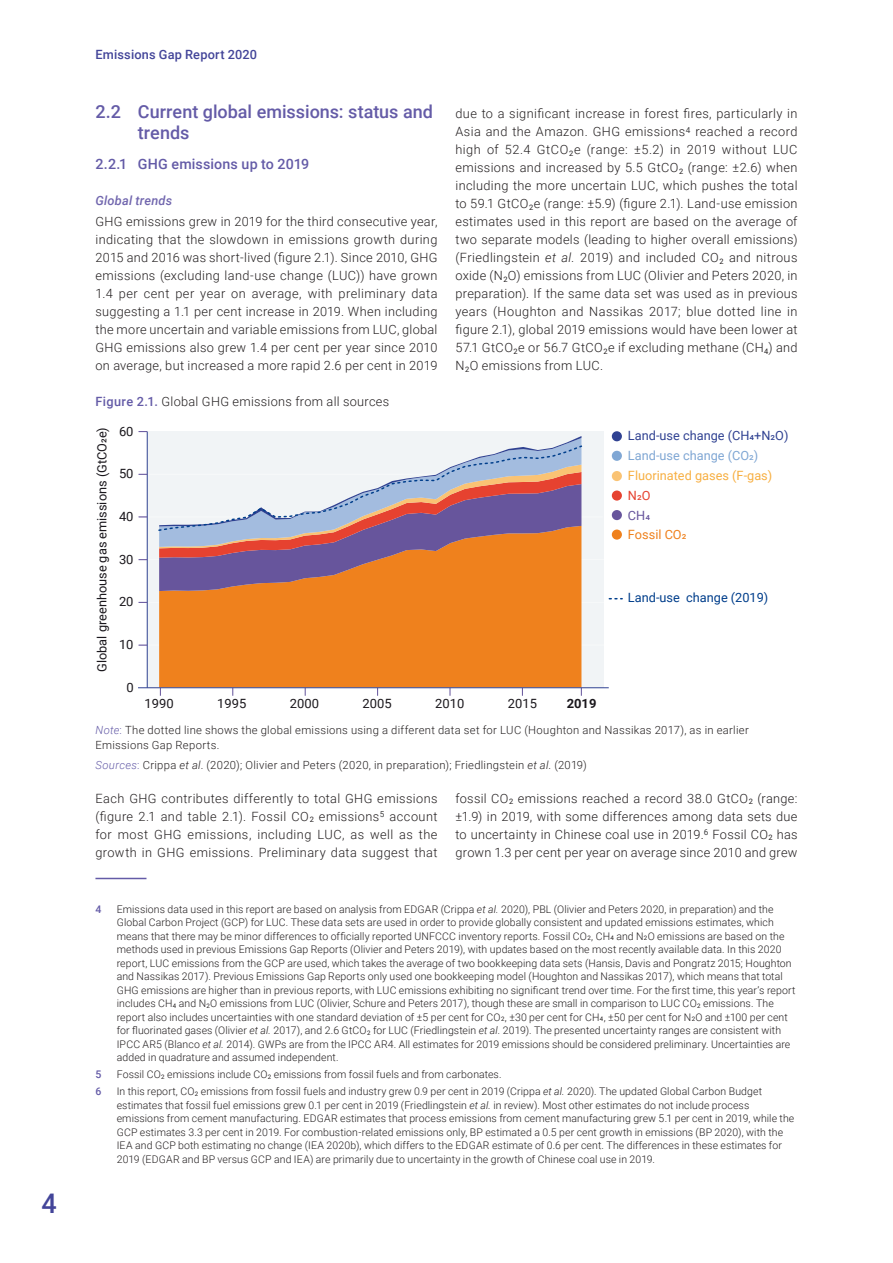
<style>
.page{position:relative;width:893px;height:1263px;background:#fff}
.page>*{position:absolute;margin:0;border:0;box-sizing:border-box;transform-origin:0 0}
.t1{font:500 27px "Roboto";color:#434599}
.H2_Section_Title{font:500 18px/21px "Roboto";color:#645ba7}
.H4_Texttitle{font:500 14.25px "Roboto";letter-spacing:.01em;color:#645ba7}
.P1_Paragarph{font:300 12.75px/18px "Roboto";letter-spacing:.025em;color:#231f20;text-align:justify}
.t2{font:12.75px "Roboto";color:#1a171c}
.I1_Figure{font:300 12.75px "Roboto";letter-spacing:.02em;color:#231f20}
.t3{font:12.75px "Roboto";color:#304292}
.t4{font:12.75px "Roboto";color:#f7af42}
.t5{font:500 12.75px "Roboto";letter-spacing:.015em;color:#434599}
.t6{font:12.75px "Roboto";color:#003e8b}
.t7{font:12.75px "Roboto";color:#80a7d4}
.H6__Subtexttitle_Ind{font:italic 500 12.75px "Roboto";letter-spacing:.015em;color:#7166ae}
.t8{font:12.75px "Roboto";color:#ef811d}
.t9{font:700 12.75px "Roboto";color:#1a171c}
.t10{font:12.75px "Roboto";color:#e64230}
.t11{font:12.75px "Roboto";color:#67559c}
.Note{font:300 11.25px/15px "Roboto";letter-spacing:.025em;color:#231f20}
.F2_Footnote_no_line{font:300 10.5px/13.5px "Roboto";letter-spacing:.01em;color:#231f20}
.F2_Footnote_no_line-2{font:500 10.5px "Roboto";color:#645ba7}
.s1{font-weight:500;color:#645ba7}
.s2{font-style:italic}
.s3{font-style:italic;color:#645ba7}
.s4{color:#645ba7}
.s5{font-weight:400;font-size:6.15px}
</style>
<div class="page">
<hr style="left:95px;top:878px;width:51px;height:1px;background:#645ba7">
<div style="left:147px;top:431px;width:456px;height:256px;background:#f1f4f6"></div>
<hr style="left:135px;top:474px;width:432px;height:1px;background:#fff">
<hr style="left:135px;top:517px;width:468px;height:1px;background:#fff">
<hr style="left:148px;top:559px;width:457px;height:1px;background:#fff">
<hr style="left:148px;top:602px;width:457px;height:1px;background:#fff">
<hr style="left:148px;top:645px;width:457px;height:1px;background:#fff">
<hr style="left:147px;top:432px;width:1px;height:256px;background:#304292">
<div style="left:159px;top:591px;width:422px;height:96px;background:#ef811d"></div>
<svg style="left:159px;top:558px;width:422px;height:33px;background:#bd714c"></svg>
<div style="left:612px;top:431px;width:10px;height:10px;background:#304292;border-radius:50%"></div>
<div style="left:612px;top:451px;width:10px;height:10px;background:#80a7d4;border-radius:50%"></div>
<div style="left:612px;top:471px;width:10px;height:10px;background:#fac374;border-radius:50%"></div>
<div style="left:612px;top:490px;width:10px;height:11px;background:#e64230;border-radius:50%"></div>
<div style="left:612px;top:510px;width:10px;height:10px;background:#67559c;border-radius:50%"></div>
<div style="left:612px;top:529px;width:10px;height:11px;background:#ef811d;border-radius:50%"></div>
<hr style="left:138px;top:687px;width:471px;height:1px;background:#304292">
<svg style="left:157px;top:436px;width:426px;height:122px"></svg>
<h1 class="t1" style="left:41px;top:1184px;width:17px">4</h1>
<p class="t5" style="left:95px;top:46px;width:163px">Emissions Gap Report 2020</p>
<p class="H2_Section_Title" style="left:138px;top:101px;width:297px;text-indent:-43px">2.2 Current global emissions: status and trends</p>
<p class="H4_Texttitle" style="left:95px;top:154px;width:215px">2.2.1 GHG emissions up to 2019</p>
<p class="H6__Subtexttitle_Ind" style="left:95px;top:192px;width:78px">Global trends</p>
<p class="P1_Paragarph" style="left:95px;top:212px;width:344px">GHG emissions grew in 2019 for the third consecutive year, indicating that the slowdown in emissions growth during 2015 and 2016 was short-lived (figure 2.1). Since 2010, GHG emissions (excluding land-use change (LUC)) have grown 1.4 per cent per year on average, with preliminary data suggesting a 1.1 per cent increase in 2019. When including the more uncertain and variable emissions from LUC, global GHG emissions also grew 1.4 per cent per year since 2010 on average, but increased a more rapid 2.6 per cent in 2019</p>
<p class="I1_Figure" style="left:95px;top:393px;width:295px"><span class="s1">Figure 2.1.</span> Global GHG emissions from all sources</p>
<p class="t2" style="left:93px;top:672px;width:246px;rotate:-90deg">Global greenhouse gas emissions (GtCO2e)</p>
<p class="t2" style="left:119px;top:422px;width:16px">60</p>
<p class="t2" style="left:119px;top:465px;width:16px">50</p>
<p class="t2" style="left:119px;top:507px;width:16px">40</p>
<p class="t2" style="left:119px;top:550px;width:16px">30</p>
<p class="t2" style="left:119px;top:593px;width:16px">20</p>
<p class="t2" style="left:119px;top:635px;width:16px">10</p>
<p class="t2" style="left:126px;top:678px;width:9px">0</p>
<p class="P1_Paragarph" style="left:455px;top:104px;width:344px">due to a significant increase in forest fires, particularly in Asia and the Amazon. GHG emissions<sup>4</sup> reached a record high of 52.4 GtCO<sub>2</sub>e (range: ±5.2) in 2019 without LUC emissions and increased by 5.5 GtCO<sub>2</sub> (range: ±2.6) when including the more uncertain LUC, which pushes the total to 59.1 GtCO<sub>2</sub>e (range: ±5.9) (fgure 2.1). Land-use emission estimates used in this report are based on the average of two separate models (leading to higher overall emissions) (Friedlingstein <span class="s2">et al.</span> 2019) and included CO<sub>2</sub> and nitrous oxide (N<sub>2</sub>O) emissions from LUC (Olivier and Peters 2020, in preparation). If the same data set was used as in previous years (Houghton and Nassikas 2017; blue dotted line in figure 2.1), global 2019 emissions would have been lower at 57.1 GtCO<sub>2</sub>e or 56.7 GtCO<sub>2</sub>e if excluding methane (CH<sub>4</sub>) and N<sub>2</sub>O emissions from LUC.</p>
<p class="t3" style="left:628px;top:427px;width:162px">Land-use change (CH4+N2O)</p>
<p class="t4" style="left:628px;top:467px;width:146px">Fluorinated gases (F-gas)</p>
<p class="t10" style="left:628px;top:487px;width:24px">N2O</p>
<p class="t11" style="left:628px;top:506px;width:24px">CH4</p>
<p class="t8" style="left:628px;top:526px;width:60px">Fossil CO2</p>
<p class="t7" style="left:628px;top:446px;width:132px">Land-use change (CO2)</p>
<p class="t6" style="left:628px;top:589px;width:142px">Land-use change (2019)</p>
<p class="t2" style="left:145px;top:695px;width:31px">1990</p>
<p class="t2" style="left:217px;top:695px;width:31px">1995</p>
<p class="t2" style="left:290px;top:695px;width:31px">2000</p>
<p class="t2" style="left:363px;top:695px;width:31px">2005</p>
<p class="t2" style="left:435px;top:695px;width:31px">2010</p>
<p class="t2" style="left:508px;top:695px;width:31px">2015</p>
<p class="t9" style="left:567px;top:695px;width:31px">2019</p>
<p class="Note" style="left:95px;top:722px;width:655px"><span class="s3">Note</span><span class="s4">:</span> The dotted line shows the global emissions using a different data set for LUC (Houghton and Nassikas 2017), as in earlier<br>Emissions Gap Reports.</p>
<p class="Note" style="left:95px;top:757px;width:493px"><span class="s3">Sources</span><span class="s4">:</span> Crippa <span class="s2">et al</span>. (2020); Olivier and Peters (2020, in preparation); Friedlingstein <span class="s2">et al</span>. (2019)</p>
<p class="P1_Paragarph" style="left:95px;top:788px;width:344px">Each GHG contributes differently to total GHG emissions (fgure 2.1 and table 2.1). Fossil CO<sub>2</sub> emissions<sup>5</sup> account for most GHG emissions, including LUC, as well as the growth in GHG emissions. Preliminary data suggest that</p>
<p class="P1_Paragarph" style="left:455px;top:788px;width:344px">fossil CO<sub>2</sub> emissions reached a record 38.0 GtCO<sub>2</sub> (range: ±1.9) in 2019, with some differences among data sets due to uncertainty in Chinese coal use in 2019.<sup>6</sup> Fossil CO<sub>2</sub> has grown 1.3 per cent per year on average since 2010 and grew</p>
<p class="F2_Footnote_no_line-2" style="left:95px;top:901px;width:7px">4</p>
<p class="F2_Footnote_no_line" style="left:117px;top:902px;width:680px">Emissions data used in this report are based on analysis from EDGAR (Crippa <span class="s2">et al.</span> 2020), PBL (Olivier and Peters 2020, in preparation) and the Global Carbon Project (GCP) for LUC. These data sets are used in order to provide globally consistent and updated emissions estimates, which means that there may be minor differences to officially reported UNFCCC inventory reports. Fossil CO<span class="s5">2</span>, CH<span class="s5">4</span> and N<span class="s5">2</span>O emissions are based on the methods used in previous Emissions Gap Reports (Olivier and Peters 2019), with updates based on the most recently available data. In this 2020 report, LUC emissions from the GCP are used, which takes the average of two bookkeeping data sets (Hansis, Davis and Pongratz 2015; Houghton and Nassikas 2017). Previous Emissions Gap Reports only used one bookkeeping model (Houghton and Nassikas 2017), which means that total GHG emissions are higher than in previous reports, with LUC emissions exhibiting no significant trend over time. For the first time, this year’s report includes CH<span class="s5">4</span> and N<span class="s5">2</span>O emissions from LUC (Olivier, Schure and Peters 2017), though these are small in comparison to LUC CO<span class="s5">2</span> emissions. The report also includes uncertainties with one standard deviation of ±5 per cent for CO<span class="s5">2</span>, ±30 per cent for CH<span class="s5">4</span>, ±50 per cent for N<span class="s5">2</span>O and ±100 per cent for fluorinated gases (Olivier <span class="s2">et al.</span> 2017), and 2.6 GtCO<span class="s5">2</span> for LUC (Friedlingstein <span class="s2">et al.</span> 2019). The presented uncertainty ranges are consistent with IPCC AR5 (Blanco <span class="s2">et al.</span> 2014). GWPs are from the IPCC AR4. All estimates for 2019 emissions should be considered preliminary. Uncertainties are added in quadrature and assumed independent.</p>
<p class="F2_Footnote_no_line-2" style="left:95px;top:1067px;width:7px">5</p>
<p class="F2_Footnote_no_line" style="left:117px;top:1067px;width:386px">Fossil CO<span class="s5">2</span> emissions include CO<span class="s5">2</span> emissions from fossil fuels and from carbonates.</p>
<p class="F2_Footnote_no_line-2" style="left:95px;top:1084px;width:7px">6</p>
<p class="F2_Footnote_no_line" style="left:117px;top:1084px;width:679px">In this report, CO<span class="s5">2</span> emissions from fossil fuels and industry grew 0.9 per cent in 2019 (Crippa <span class="s2">et al.</span> 2020). The updated Global Carbon Budget estimates that fossil fuel emissions grew 0.1 per cent in 2019 (Friedlingstein <span class="s2">et al.</span> in review). Most other estimates do not include process emissions from cement manufacturing. EDGAR estimates that process emissions from cement manufacturing grew 5.1 per cent in 2019, while the GCP estimates 3.3 per cent in 2019. For combustion-related emissions only, BP estimated a 0.5 per cent growth in emissions (BP 2020), with the IEA and GCP both estimating no change (IEA 2020b), which differs to the EDGAR estimate of 0.6 per cent. The differences in these estimates for 2019 (EDGAR and BP versus GCP and IEA) are primarily due to uncertainty in the growth of Chinese coal use in 2019.</p>
</div>
